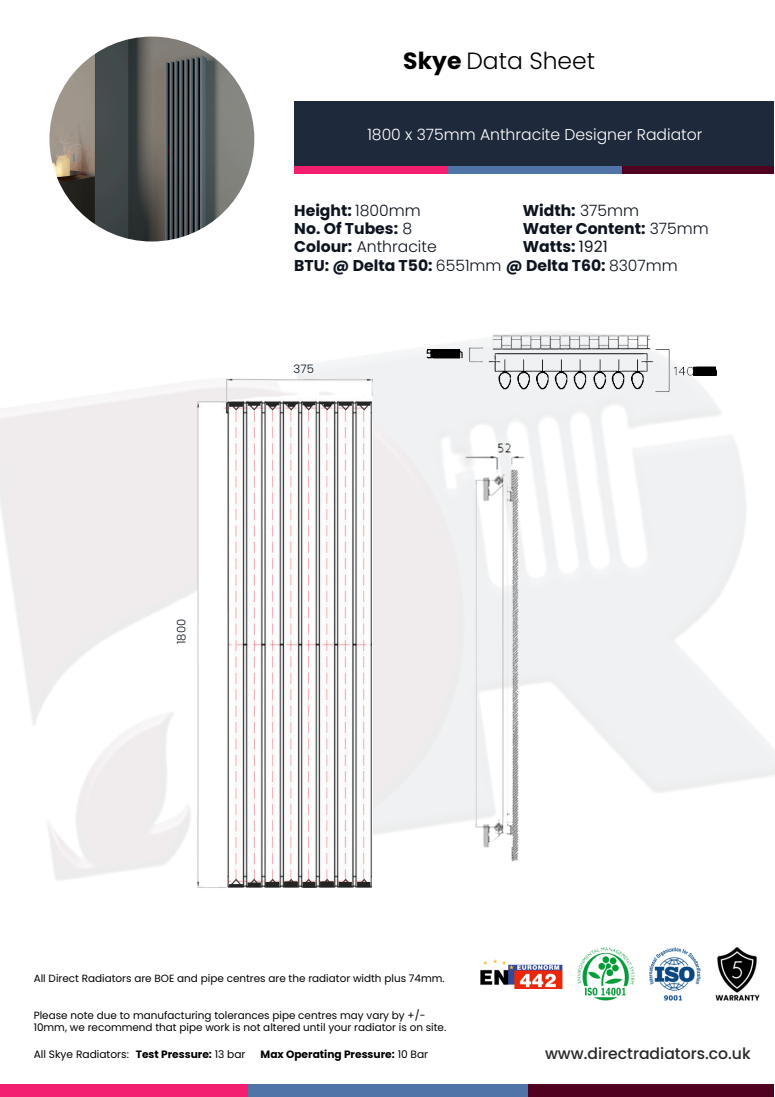
<style>
.page{position:relative;width:775px;height:1097px;background:#fff}
.page>*{position:absolute;margin:0;border:0;box-sizing:border-box;transform-origin:0 0}
.t1{font:300 23.44px "Poppins";color:#000}
.t2{font:700 15.62px/18.2px "Poppins";color:#0d141f}
.t3{font:300 15.62px "Poppins";color:#fffeff}
.t4{font:500 15.62px "Poppins";color:#282828}
.t5{font:300 11.69px "Poppins";color:#0d141f}
.t6{font:10.62px "Poppins";color:#000}
.t7{font:700 10.62px "Poppins";color:#000}
.t8{font:10.44px/12.2px "Poppins";color:#000}
.s1{font-weight:700}
.s2{font-weight:300}
.s3{font-weight:400}
</style>
<div class="page">
<div style="left:294px;top:101px;width:480px;height:66px;background:#1e293b"></div>
<div style="left:294px;top:166px;width:154px;height:8px;background:#f31e6e"></div>
<div style="left:621px;top:166px;width:153px;height:8px;background:#50011f"></div>
<div style="left:448px;top:166px;width:173px;height:8px;background:#4e74a8"></div>
<img style="left:0;top:350px;width:775px;height:531px">
<div style="left:0;top:1084px;width:248px;height:12px;background:#f31e6e"></div>
<div style="left:527px;top:1084px;width:247px;height:12px;background:#50011f"></div>
<div style="left:248px;top:1084px;width:279px;height:12px;background:#4e74a8"></div>
<img style="left:480px;top:947px;width:280px;height:54px">
<img style="left:49px;top:37px;width:205px;height:204px;border-radius:50%">
<img style="left:428px;top:397px;width:127px;height:484px">
<img style="left:189px;top:374px;width:115px;height:514px">
<img style="left:417px;top:332px;width:299px;height:65px">
<img style="left:304px;top:374px;width:69px;height:514px">
<p class="t1" style="left:403px;top:45px;width:193px"><span class="s1">Skye</span> Data Sheet</p>
<p class="t3" style="left:367px;top:123px;width:337px">1800 x 375mm Anthracite Designer Radiator</p>
<h4 class="t2" style="left:523px;top:201px;width:187px">Width: <span class="s2">375mm<br></span>Water Content: <span class="s2">375mm<br></span>Watts: <span class="s3">1921</span></h4>
<h4 class="t2" style="left:294px;top:201px;width:385px">Height: <span class="s2">1800mm<br></span>No. Of Tubes: <span class="s2">8<br></span>Colour: <span class="s2">Anthracite<br></span>BTU: @ Delta T50: <span class="s2">6551mm</span> @ Delta T60: <span class="s2">8307mm</span></h4>
<p class="t5" style="left:173px;top:644px;width:27px;rotate:-90deg">1800</p>
<h2 class="t5" style="left:294px;top:360px;width:22px">375</h2>
<h1 class="t8" style="left:34px;top:972px;width:413px">All Direct Radiators are BOE and pipe centres are the radiator width plus 74mm.</h1>
<p class="t8" style="left:34px;top:1009px;width:414px">Please note due to manufacturing tolerances pipe centres may vary by +/-<br>10mm, we recommend that pipe work is not altered until your radiator is on site.</p>
<p class="t6" style="left:34px;top:1047px;width:213px">All Skye Radiators: <span class="s1">Test Pressure:</span> 13 bar</p>
<p class="t7" style="left:261px;top:1047px;width:169px">Max Operating Pressure: <span class="s3">10 Bar</span></p>
<p class="t4" style="left:545px;top:1042px;width:207px">www.directradiators.co.uk</p>
</div>
